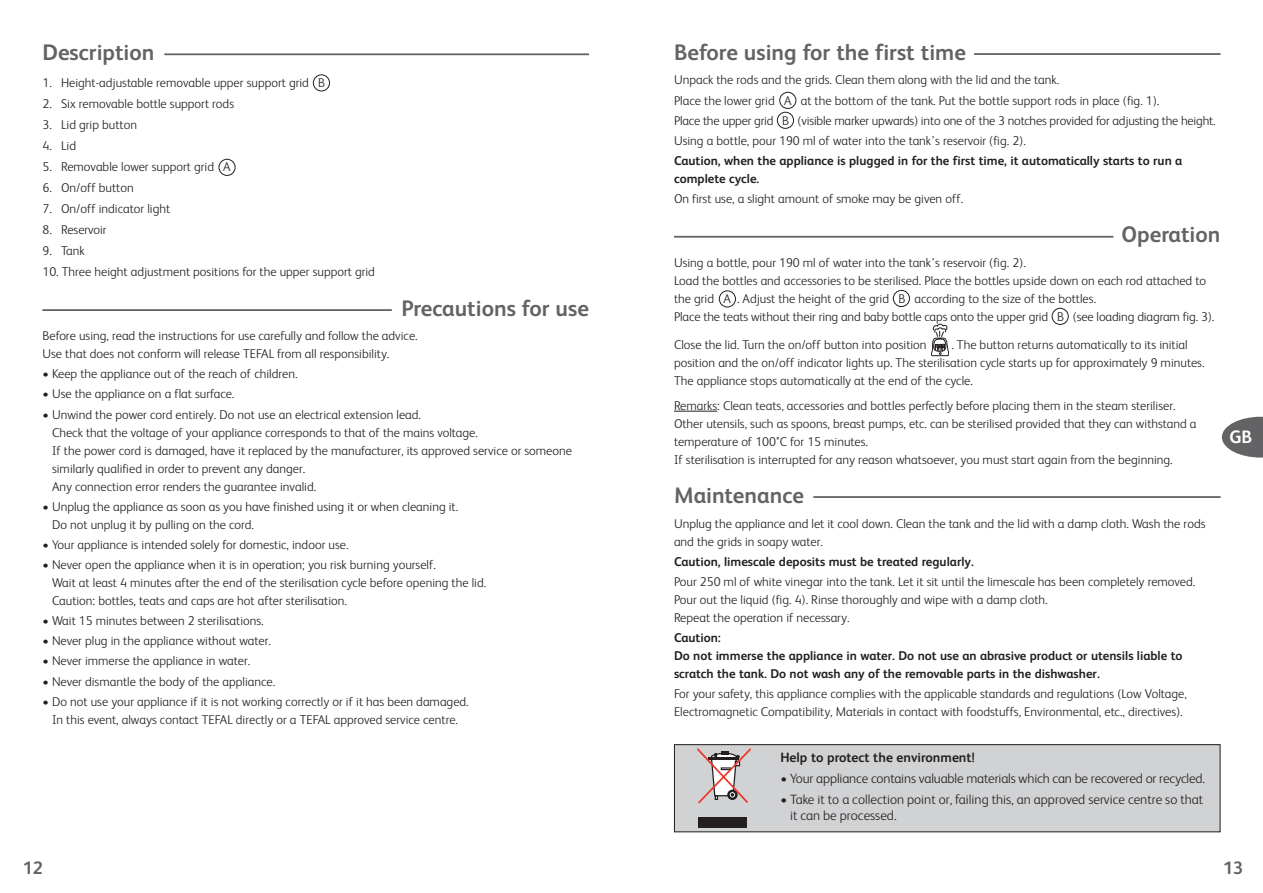
<style>
.page{position:relative;width:1263px;height:893px;background:#fff}
.page>*{position:absolute;margin:0;border:0;box-sizing:border-box;transform-origin:0 0}
.t1{font:700 22.5px "FS Albert";color:#636366}
.t2{font:700 18px "FS Albert";color:#636366}
.t3{font:700 18px "FS Albert";color:#fff}
.t4{font:300 13.5px/16.5px "FS Albert";letter-spacing:-.01em;color:#231f20}
.t5{font:700 13.5px "FS Albert";color:#231f20}
.t6{font:300 12.75px/18px "FS Albert";color:#231f20}
.t7{font:700 12.75px/18px "FS Albert";color:#231f20}
</style>
<div class="page">
<hr style="left:42px;top:309px;width:350px;height:2px;background:#636366">
<hr style="left:164px;top:53px;width:425px;height:2px;background:#636366">
<div style="left:313px;top:74px;width:17px;height:17px;border:1px solid #231f20;border-radius:50%"></div>
<div style="left:218px;top:159px;width:18px;height:17px;border:1px solid #231f20;border-radius:50%"></div>
<svg style="left:1222px;top:417px;width:41px;height:40px"></svg>
<hr style="left:674px;top:411px;width:43px;height:1px;background:#231f20">
<hr style="left:813px;top:496px;width:407px;height:2px;background:#636366">
<hr style="left:974px;top:53px;width:246px;height:2px;background:#636366">
<hr style="left:674px;top:236px;width:439px;height:2px;background:#636366">
<div style="left:674px;top:744px;width:546px;height:88px;background:#d1d2d4"></div>
<div style="left:674px;top:744px;width:546px;height:88px;border:1px solid #231f20"></div>
<div style="left:698px;top:817px;width:49px;height:11px;background:#231f20"></div>
<svg style="left:697px;top:747px;width:53px;height:56px"></svg>
<svg style="left:931px;top:324px;width:18px;height:32px"></svg>
<div style="left:719px;top:290px;width:17px;height:17px;border:1px solid #231f20;border-radius:50%"></div>
<div style="left:893px;top:290px;width:17px;height:17px;border:1px solid #231f20;border-radius:50%"></div>
<div style="left:1051px;top:308px;width:17px;height:17px;border:1px solid #231f20;border-radius:50%"></div>
<div style="left:779px;top:92px;width:17px;height:17px;border:1px solid #231f20;border-radius:50%"></div>
<div style="left:777px;top:112px;width:17px;height:17px;border:1px solid #231f20;border-radius:50%"></div>
<h1 class="t1" style="left:42px;top:39px;width:114px">Description</h1>
<p class="t6" style="left:42px;top:74px;width:284px">1. Height-adjustable removable upper support grid B</p>
<p class="t6" style="left:42px;top:95px;width:193px">2. Six removable bottle support rods</p>
<p class="t6" style="left:42px;top:116px;width:96px">3. Lid grip button</p>
<p class="t6" style="left:42px;top:137px;width:35px">4. Lid</p>
<p class="t6" style="left:42px;top:158px;width:190px">5. Removable lower support grid A</p>
<p class="t6" style="left:42px;top:179px;width:93px">6. On/off button</p>
<p class="t6" style="left:42px;top:200px;width:129px">7. On/off indicator light</p>
<p class="t6" style="left:42px;top:221px;width:66px">8. Reservoir</p>
<p class="t6" style="left:42px;top:242px;width:44px">9. Tank</p>
<p class="t6" style="left:42px;top:263px;width:334px">10. Three height adjustment positions for the upper support grid</p>
<h1 class="t1" style="left:401px;top:295px;width:189px">Precautions for use</h1>
<p class="t6" style="left:42px;top:327px;width:377px">Before using, read the instructions for use carefully and follow the advice.<br>Use that does not conform will release Tefal</p>
<p class="t6" style="left:277px;top:345px;width:114px">from all responsibility.</p>
<p class="t6" style="left:42px;top:365px;width:257px">• Keep the appliance out of the reach of children.</p>
<p class="t6" style="left:42px;top:385px;width:193px">• Use the appliance on a flat surface.</p>
<p class="t6" style="left:52px;top:405px;width:521px;text-indent:-10px">• Unwind the power cord entirely. Do not use an electrical extension lead.<br>Check that the voltage of your appliance corresponds to that of the mains voltage.<br>If the power cord is damaged, have it replaced by the manufacturer, its approved service or someone similarly qualified in order to prevent any danger.<br>Any connection error renders the guarantee invalid.</p>
<p class="t6" style="left:52px;top:497px;width:408px;text-indent:-10px">• Unplug the appliance as soon as you have finished using it or when cleaning it.<br>Do not unplug it by pulling on the cord.</p>
<p class="t6" style="left:42px;top:535px;width:308px">• Your appliance is intended solely for domestic, indoor use.</p>
<p class="t6" style="left:52px;top:555px;width:436px;text-indent:-10px">• Never open the appliance when it is in operation; you risk burning yourself.<br>Wait at least 4 minutes after the end of the sterilisation cycle before opening the lid.<br>Caution: bottles, teats and caps are hot after sterilisation.</p>
<p class="t6" style="left:42px;top:612px;width:223px">• Wait 15 minutes between 2 sterilisations.</p>
<p class="t6" style="left:42px;top:632px;width:230px">• Never plug in the appliance without water.</p>
<p class="t6" style="left:42px;top:652px;width:209px">• Never immerse the appliance in water.</p>
<p class="t6" style="left:42px;top:672px;width:234px">• Never dismantle the body of the appliance.</p>
<p class="t6" style="left:52px;top:692px;width:418px;text-indent:-10px">• Do not use your appliance if it is not working correctly or if it has been damaged.<br>In this event, always contact Tefal</p>
<p class="t6" style="left:236px;top:710px;width:224px">directly or a TEFAL approved service centre.</p>
<h1 class="t1" style="left:674px;top:39px;width:293px">Before using for the first time</h1>
<p class="t6" style="left:674px;top:70px;width:543px;line-height:20.1px">Unpack the rods and the grids. Clean them along with the lid and the tank.<br>Place the lower grid A at the bottom of the tank. Put the bottle support rods in place (fig. 1).<br>Place the upper grid B (visible marker upwards) into one of the 3 notches provided for adjusting the height.<br>Using a bottle, pour 190 ml of water into the tank’s reservoir (fig. 2).</p>
<p class="t7" style="left:674px;top:151px;width:510px">Caution, when the appliance is plugged in for the first time, it automatically starts to run a complete cycle.</p>
<p class="t6" style="left:674px;top:190px;width:291px">On first use, a slight amount of smoke may be given off.</p>
<h1 class="t1" style="left:1121px;top:222px;width:100px">Operation</h1>
<p class="t6" style="left:674px;top:253px;width:542px">Using a bottle, pour 190 ml of water into the tank’s reservoir (fig. 2).<br>Load the bottles and accessories to be sterilised. Place the bottles upside down on each rod attached to the grid A . Adjust the height of the grid B according to the size of the bottles.<br>Place the teats without their ring and baby bottle caps onto the upper grid B (see loading diagram fig. 3).</p>
<p class="t6" style="left:674px;top:336px;width:254px">Close the lid. Turn the on/off button into position</p>
<p class="t6" style="left:674px;top:336px;width:532px;text-indent:277px">. The button returns automatically to its initial position and the on/off indicator lights up. The sterilisation cycle starts up for approximately 9 minutes.<br>The appliance stops automatically at the end of the cycle.</p>
<p class="t6" style="left:674px;top:396px;width:524px">Remarks: Clean teats, accessories and bottles perfectly before placing them in the steam steriliser.<br>Other utensils, such as spoons, breast pumps, etc. can be sterilised provided that they can withstand a temperature of 100°C for 15 minutes.<br>If sterilisation is interrupted for any reason whatsoever, you must start again from the beginning.</p>
<h1 class="t1" style="left:674px;top:482px;width:131px">Maintenance</h1>
<p class="t6" style="left:674px;top:514px;width:533px">Unplug the appliance and let it cool down. Clean the tank and the lid with a damp cloth. Wash the rods and the grids in soapy water.</p>
<p class="t7" style="left:674px;top:552px;width:301px">Caution, limescale deposits must be treated regularly.</p>
<p class="t6" style="left:674px;top:572px;width:523px">Pour 250 ml of white vinegar into the tank. Let it sit until the limescale has been completely removed. pour out the liquid (fig. 4). Rinse thoroughly and wipe with a damp cloth.<br>Repeat the operation if necessary.</p>
<p class="t7" style="left:674px;top:628px;width:510px">Caution:<br>Do not immerse the appliance in water. Do not use an abrasive product or utensils liable to scratch the tank. Do not wash any of the removable parts in the dishwasher.</p>
<p class="t6" style="left:674px;top:685px;width:514px">For your safety, this appliance complies with the applicable standards and regulations (Low Voltage,<br>Electromagnetic Compatibility, Materials in contact with foodstuffs, Environmental, etc., directives).</p>
<p class="t5" style="left:780px;top:750px;width:196px">Help to protect the environment!</p>
<p class="t4" style="left:780px;top:770px;width:426px">• Your appliance contains valuable materials which can be recovered or recycled.</p>
<p class="t4" style="left:790px;top:791px;width:414px;text-indent:-10px">• Take it to a collection point or, failing this, an approved service centre so that it can be processed.</p>
<h2 class="t3" style="left:1229px;top:427px;width:24px">GB</h2>
<h2 class="t2" style="left:23px;top:857px;width:22px">12</h2>
<h2 class="t2" style="left:1223px;top:857px;width:22px">13</h2>
</div>
